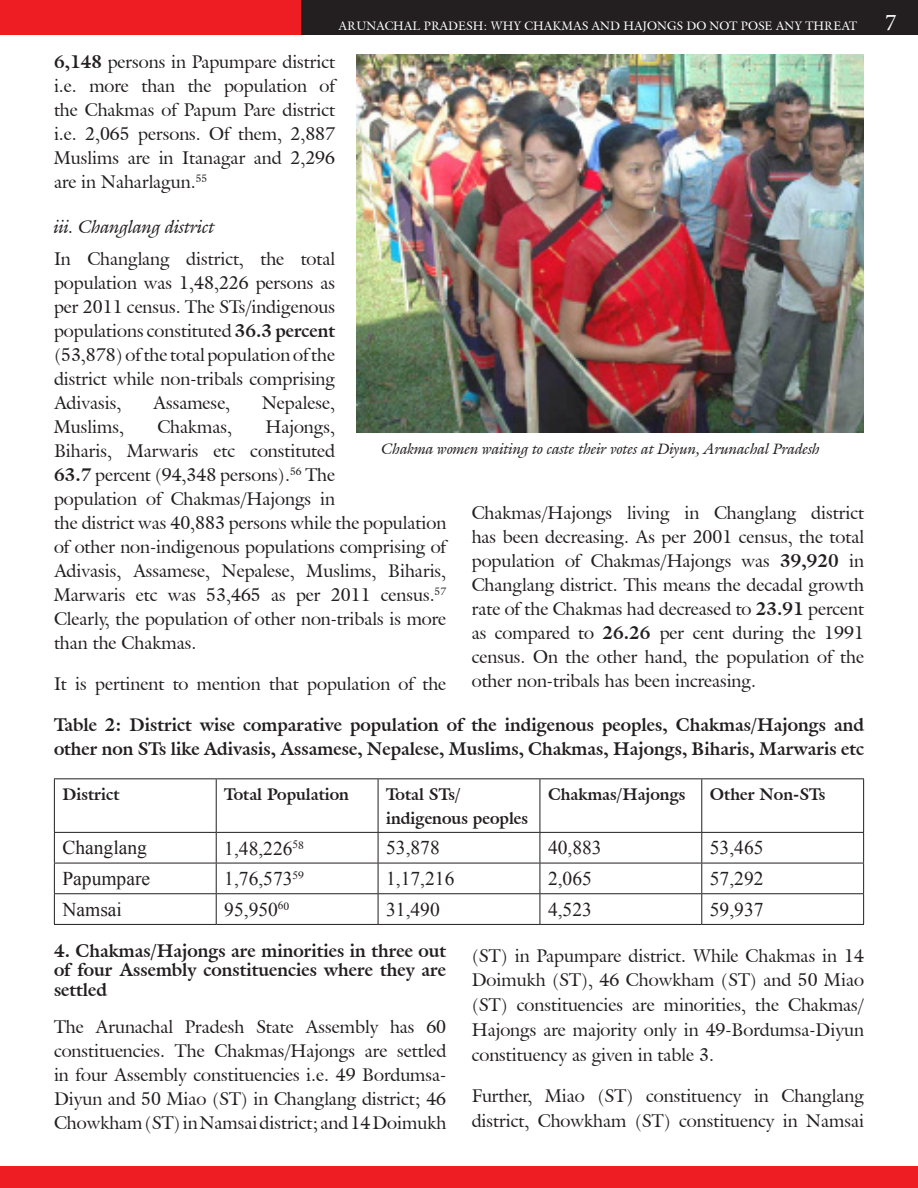
<style>
.page{position:relative;width:918px;height:1188px;background:#fff}
.page>*{position:absolute;margin:0;border:0;box-sizing:border-box;transform-origin:0 0}
.BODY_TEXT{font:19.5px "Times New Roman";color:#231f20}
.BODY_TEXT-2{font:18px/24px "Galliard IT Cby BT";color:#231f20;text-align:justify}
.BODY_TEXT-3{font:700 18px/24px "Galliard IT Cby BT";color:#231f20}
.CHAP_HEAD{font:700 18px/19.8px "Galliard IT Cby BT";color:#231f20;text-align:justify}
.PARA{font:italic 18px "Galliard IT Cby BT";color:#231f20}
.BODY_TEXT-4{font:700 16.5px/24px "Galliard IT Cby BT";color:#231f20}
.BODY_TEXT-5{font:italic 15px "Galliard IT Cby BT";color:#231f20}
.t1{font:12px "Galliard IT Cby BT";color:#fff}
.s1{font-family:"Minion Pro";font-size:24px}
.s2{font-weight:700}
</style>
<div class="page">
<div style="left:0;top:0;width:918px;height:34px;background:#ee1d23"></div>
<div style="left:0;top:1167px;width:918px;height:21px;background:#ee1d23"></div>
<div style="left:301px;top:0;width:617px;height:34px;background:#231f20"></div>
<hr style="left:54px;top:778px;width:162px;height:1px;background:#231f20">
<hr style="left:54px;top:779px;width:1px;height:53px;background:#231f20">
<hr style="left:216px;top:778px;width:162px;height:1px;background:#231f20">
<hr style="left:216px;top:779px;width:1px;height:53px;background:#231f20">
<hr style="left:378px;top:778px;width:162px;height:1px;background:#231f20">
<hr style="left:378px;top:779px;width:1px;height:53px;background:#231f20">
<hr style="left:540px;top:778px;width:162px;height:1px;background:#231f20">
<hr style="left:540px;top:779px;width:1px;height:53px;background:#231f20">
<hr style="left:702px;top:778px;width:162px;height:1px;background:#231f20">
<hr style="left:701px;top:779px;width:1px;height:53px;background:#231f20">
<hr style="left:863px;top:779px;width:1px;height:53px;background:#231f20">
<hr style="left:54px;top:832px;width:162px;height:1px;background:#231f20">
<hr style="left:54px;top:833px;width:1px;height:30px;background:#231f20">
<hr style="left:216px;top:832px;width:162px;height:1px;background:#231f20">
<hr style="left:216px;top:833px;width:1px;height:30px;background:#231f20">
<hr style="left:378px;top:832px;width:162px;height:1px;background:#231f20">
<hr style="left:378px;top:833px;width:1px;height:30px;background:#231f20">
<hr style="left:540px;top:832px;width:162px;height:1px;background:#231f20">
<hr style="left:540px;top:833px;width:1px;height:30px;background:#231f20">
<hr style="left:702px;top:832px;width:162px;height:1px;background:#231f20">
<hr style="left:701px;top:833px;width:1px;height:30px;background:#231f20">
<hr style="left:863px;top:833px;width:1px;height:30px;background:#231f20">
<hr style="left:54px;top:863px;width:162px;height:1px;background:#231f20">
<hr style="left:54px;top:863px;width:1px;height:30px;background:#231f20">
<hr style="left:216px;top:863px;width:162px;height:1px;background:#231f20">
<hr style="left:216px;top:863px;width:1px;height:30px;background:#231f20">
<hr style="left:378px;top:863px;width:162px;height:1px;background:#231f20">
<hr style="left:378px;top:863px;width:1px;height:30px;background:#231f20">
<hr style="left:540px;top:863px;width:162px;height:1px;background:#231f20">
<hr style="left:540px;top:863px;width:1px;height:30px;background:#231f20">
<hr style="left:702px;top:863px;width:162px;height:1px;background:#231f20">
<hr style="left:701px;top:863px;width:1px;height:30px;background:#231f20">
<hr style="left:863px;top:863px;width:1px;height:30px;background:#231f20">
<hr style="left:54px;top:893px;width:162px;height:1px;background:#231f20">
<hr style="left:54px;top:894px;width:1px;height:30px;background:#231f20">
<hr style="left:216px;top:893px;width:162px;height:1px;background:#231f20">
<hr style="left:216px;top:894px;width:1px;height:30px;background:#231f20">
<hr style="left:378px;top:893px;width:162px;height:1px;background:#231f20">
<hr style="left:378px;top:894px;width:1px;height:30px;background:#231f20">
<hr style="left:540px;top:893px;width:162px;height:1px;background:#231f20">
<hr style="left:540px;top:894px;width:1px;height:30px;background:#231f20">
<hr style="left:702px;top:893px;width:162px;height:1px;background:#231f20">
<hr style="left:701px;top:894px;width:1px;height:30px;background:#231f20">
<hr style="left:863px;top:894px;width:1px;height:30px;background:#231f20">
<hr style="left:54px;top:924px;width:162px;height:1px;background:#231f20">
<hr style="left:216px;top:924px;width:162px;height:1px;background:#231f20">
<hr style="left:378px;top:924px;width:162px;height:1px;background:#231f20">
<hr style="left:540px;top:924px;width:162px;height:1px;background:#231f20">
<hr style="left:702px;top:924px;width:162px;height:1px;background:#231f20">
<img style="left:356px;top:54px;width:508px;height:379px">
<p class="t1" style="left:339px;top:18px;width:560px">ARUNACHAL PRADESH: WHY CHAKMAS AND HAJONGS DO NOT POSE ANY THREAT <span class="s1">7</span></p>
<p class="BODY_TEXT-2" style="left:54px;top:49px;width:283px"><span class="s2">6,148</span> persons in Papumpare district i.e. more than the population of the Chakmas of Papum Pare district i.e. 2,065 persons. Of them, 2,887<br>Muslims are in Itanagar and 2,296 are in Naharlagun.<sup>55</sup></p>
<p class="PARA" style="left:54px;top:215px;width:162px">iii. Changlang district</p>
<p class="BODY_TEXT-2" style="left:54px;top:247px;width:283px">In Changlang district, the total population was 1,48,226 persons as per 2011 census. The STs/indigenous populations constituted <span class="s2">36.3 percent </span>(53,878) of the total population of the district while non-tribals comprising Adivasis,</p>
<p class="BODY_TEXT-2" style="left:153px;top:391px;width:79px">Assamese,</p>
<p class="BODY_TEXT-2" style="left:262px;top:391px;width:75px">Nepalese,</p>
<p class="BODY_TEXT-2" style="left:54px;top:415px;width:72px">Muslims,</p>
<p class="BODY_TEXT-2" style="left:157px;top:415px;width:76px">Chakmas,</p>
<p class="BODY_TEXT-2" style="left:54px;top:415px;width:394px;text-align:left;text-indent:211px">Hajongs,<br>Biharis, Marwaris etc constituted<br><span class="s2">63.7</span> percent (94,348 persons).<sup>56</sup> The<br>population of Chakmas/Hajongs in<br>the district was 40,883 persons while the population of other non-indigenous populations comprising of Adivasis, Assamese, Nepalese, Muslims, Biharis, Marwaris etc was 53,465 as per 2011 census.<sup>57<br></sup>Clearly, the population of other non-tribals is more than the Chakmas.</p>
<p class="BODY_TEXT-2" style="left:54px;top:672px;width:394px">It is pertinent to mention that population of the</p>
<p class="BODY_TEXT-5" style="left:382px;top:438px;width:440px">Chakma women waiting to caste their votes at Diyun, Arunachal Pradesh</p>
<p class="BODY_TEXT-2" style="left:472px;top:500px;width:394px">Chakmas/Hajongs living in Changlang district has been decreasing. As per 2001 census, the total population of Chakmas/Hajongs was <span class="s2">39,920</span> in Changlang district. This means the decadal growth rate of the Chakmas had decreased to <span class="s2">23.91</span> percent as compared to <span class="s2">26.26</span> per cent during the 1991 census. On the other hand, the population of the other non-tribals has been increasing.</p>
<p class="BODY_TEXT-3" style="left:54px;top:713px;width:812px">Table 2: District wise comparative population of the indigenous peoples, Chakmas/Hajongs and other non STs like Adivasis, Assamese, Nepalese, Muslims, Chakmas, Hajongs, Biharis, Marwaris etc</p>
<p class="BODY_TEXT-4" style="left:62px;top:782px;width:59px">District</p>
<p class="BODY_TEXT-4" style="left:224px;top:782px;width:126px">Total Population</p>
<p class="BODY_TEXT-4" style="left:386px;top:782px;width:144px">Total STs/ indigenous peoples</p>
<p class="BODY_TEXT-4" style="left:548px;top:782px;width:139px">Chakmas/Hajongs</p>
<p class="BODY_TEXT-4" style="left:710px;top:782px;width:117px">Other Non-STs</p>
<p class="BODY_TEXT" style="left:62px;top:835px;width:86px">Changlang</p>
<p class="BODY_TEXT" style="left:224px;top:835px;width:81px">1,48,226<sup>5</sup><sup>8</sup></p>
<p class="BODY_TEXT" style="left:386px;top:835px;width:55px">53,878</p>
<p class="BODY_TEXT" style="left:548px;top:835px;width:55px">40,883</p>
<p class="BODY_TEXT" style="left:710px;top:835px;width:55px">53,465</p>
<p class="BODY_TEXT" style="left:62px;top:865px;width:89px">Papumpare</p>
<p class="BODY_TEXT" style="left:224px;top:866px;width:81px">1,76,573<sup>5</sup><sup>9</sup></p>
<p class="BODY_TEXT" style="left:386px;top:865px;width:70px">1,17,216</p>
<p class="BODY_TEXT" style="left:548px;top:865px;width:45px">2,065</p>
<p class="BODY_TEXT" style="left:710px;top:865px;width:55px">57,292</p>
<p class="BODY_TEXT" style="left:62px;top:896px;width:61px">Namsai</p>
<p class="BODY_TEXT" style="left:224px;top:896px;width:67px">95,950<sup>6</sup><sup>0</sup></p>
<p class="BODY_TEXT" style="left:386px;top:896px;width:55px">31,490</p>
<p class="BODY_TEXT" style="left:548px;top:896px;width:45px">4,523</p>
<p class="BODY_TEXT" style="left:710px;top:896px;width:55px">59,937</p>
<p class="CHAP_HEAD" style="left:54px;top:940px;width:394px">4. Chakmas/Hajongs are minorities in three out of four Assembly constituencies where they are settled</p>
<p class="BODY_TEXT-2" style="left:54px;top:1015px;width:394px">The Arunachal Pradesh State Assembly has 60 constituencies. The Chakmas/Hajongs are settled in four Assembly constituencies i.e. 49 Bordumsa-Diyun and 50 Miao (ST) in Changlang district; 46<br>Chowkham (ST) in Namsai district; and 14 Doimukh</p>
<p class="BODY_TEXT-2" style="left:472px;top:943px;width:394px;line-height:24.8px">(ST) in Papumpare district. While Chakmas in 14<br>Doimukh (ST), 46 Chowkham (ST) and 50 Miao (ST) constituencies are minorities, the Chakmas/ Hajongs are majority only in 49-Bordumsa-Diyun constituency as given in table 3.</p>
<p class="BODY_TEXT-2" style="left:472px;top:1084px;width:394px;line-height:24.8px">Further, Miao (ST) constituency in Changlang district, Chowkham (ST) constituency in Namsai</p>
</div>
